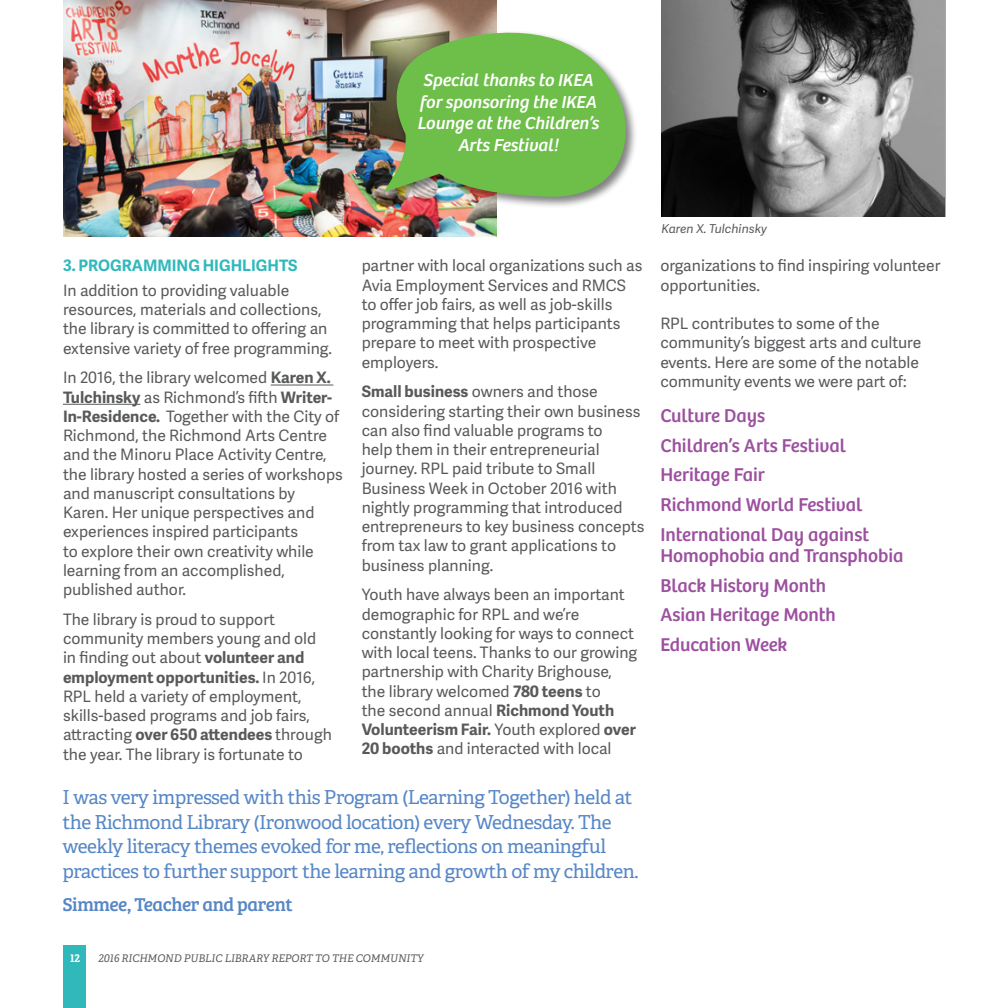
<style>
.page{position:relative;width:1008px;height:1008px;background:#fff}
.page>*{position:absolute;margin:0;border:0;box-sizing:border-box;transform-origin:0 0}
.t1{font:19.25px/24.5px "Adelle PE";letter-spacing:-.025em;color:#5787c6}
.t2{font:19.25px/29.8px "Bree";color:#9c509f}
.t3{font:19.25px "Bree Serif";letter-spacing:-.025em;color:#5787c6}
.t4{font:italic 18.03px/21.5px "Bree";color:#fff;text-align:center}
.t5{font:15.75px/19.2px "Adelle Sans";color:#58595b}
.t6{font:700 15.75px "Adelle Sans";color:#31b8bb}
.t7{font:italic 12.25px "Adelle Sans";color:#58595b}
.t8{font:italic 10.5px "Adelle PE";color:#58595b}
.t9{font:700 10.5px "Adelle PE";color:#fff}
.s1{font-weight:700}
</style>
<div class="page">
<div style="left:63px;top:945px;width:23px;height:63px;background:#31b8bb"></div>
<img style="left:662px;top:0;width:283px;height:217px">
<img style="left:63px;top:0;width:433px;height:237px">
<hr style="left:271px;top:385px;width:62px;height:1px;background:#58595b">
<hr style="left:63px;top:404px;width:77px;height:1px;background:#58595b">
<div style="left:381px;top:30px;width:257px;height:179px;background:#000;opacity:.5"></div>
<svg style="left:384px;top:23px;width:254px;height:176px;background:#87bd69"></svg>
<p class="t4" style="left:417px;top:70px;width:183px">Special thanks to IKEA for sponsoring the IKEA<br>Lounge at the Children’s<br>Arts Festival!</p>
<p class="t6" style="left:63px;top:254px;width:236px">3. PROGRAMMING HIGHLIGHTS</p>
<p class="t5" style="left:63px;top:280px;width:271px">In addition to providing valuable resources, materials and collections, the library is committed to offering an extensive variety of free programming.</p>
<p class="t5" style="left:63px;top:368px;width:281px">In 2016, the library welcomed <span class="s1">Karen X.<br>Tulchinsky</span> as Richmond’s fifth <span class="s1">Writer-In-Residence.</span> Together with the City of Richmond, the Richmond Arts Centre and the Minoru Place Activity Centre, the library hosted a series of workshops and manuscript consultations by Karen. Her unique perspectives and experiences inspired participants<br>to explore their own creativity while learning from an accomplished, published author.</p>
<p class="t5" style="left:63px;top:609px;width:270px">The library is proud to support community members young and old in finding out about <span class="s1">volunteer and employment opportunities.</span> In 2016, RPL held a variety of employment, skills-based programs and job fairs, attracting <span class="s1">over 650 attendees</span> through the year. The library is fortunate to</p>
<p class="t5" style="left:362px;top:256px;width:282px">partner with local organizations such as Avia Employment Services and RMCS to offer job fairs, as well as job-skills programming that helps participants prepare to meet with prospective employers.</p>
<p class="t5" style="left:362px;top:382px;width:284px"><span class="s1">Small business</span> owners and those considering starting their own business can also find valuable programs to<br>help them in their entrepreneurial journey. RPL paid tribute to Small Business Week in October 2016 with nightly programming that introduced entrepreneurs to key business concepts from tax law to grant applications to business planning.</p>
<p class="t5" style="left:362px;top:585px;width:277px">Youth have always been an important demographic for RPL and we’re constantly looking for ways to connect with local teens. Thanks to our growing partnership with Charity Brighouse, the library welcomed <span class="s1">780 teens</span> to<br>the second annual <span class="s1">Richmond Youth Volunteerism Fair.</span> Youth explored <span class="s1">over 20 booths</span> and interacted with local</p>
<p class="t1" style="left:62px;top:784px;width:578px">I was very impressed with this Program (Learning Together) held at the Richmond Library (Ironwood location) every Wednesday. The weekly literacy themes evoked for me, reflections on meaningful practices to further support the learning and growth of my children.</p>
<p class="t3" style="left:62px;top:890px;width:232px">Simmee, Teacher and parent</p>
<p class="t9" style="left:70px;top:950px;width:11px">12</p>
<p class="t8" style="left:99px;top:950px;width:326px">2016 RICHMOND PUBLIC LIBRARY REPORT TO THE COMMUNITY</p>
<p class="t7" style="left:662px;top:220px;width:107px">Karen X. Tulchinsky</p>
<p class="t5" style="left:660px;top:256px;width:282px">organizations to find inspiring volunteer opportunities.</p>
<p class="t5" style="left:660px;top:313px;width:263px">RPL contributes to some of the community’s biggest arts and culture events. Here are some of the notable community events we were part of:</p>
<p class="t2" style="left:660px;top:401px;width:210px">Culture Days<br>Children’s Arts Festival<br>Heritage Fair<br>Richmond World Festival<br>International Day against</p>
<p class="t2" style="left:660px;top:541px;width:245px">Homophobia and Transphobia<br>Black History Month<br>Asian Heritage Month<br>Education Week</p>
</div>
